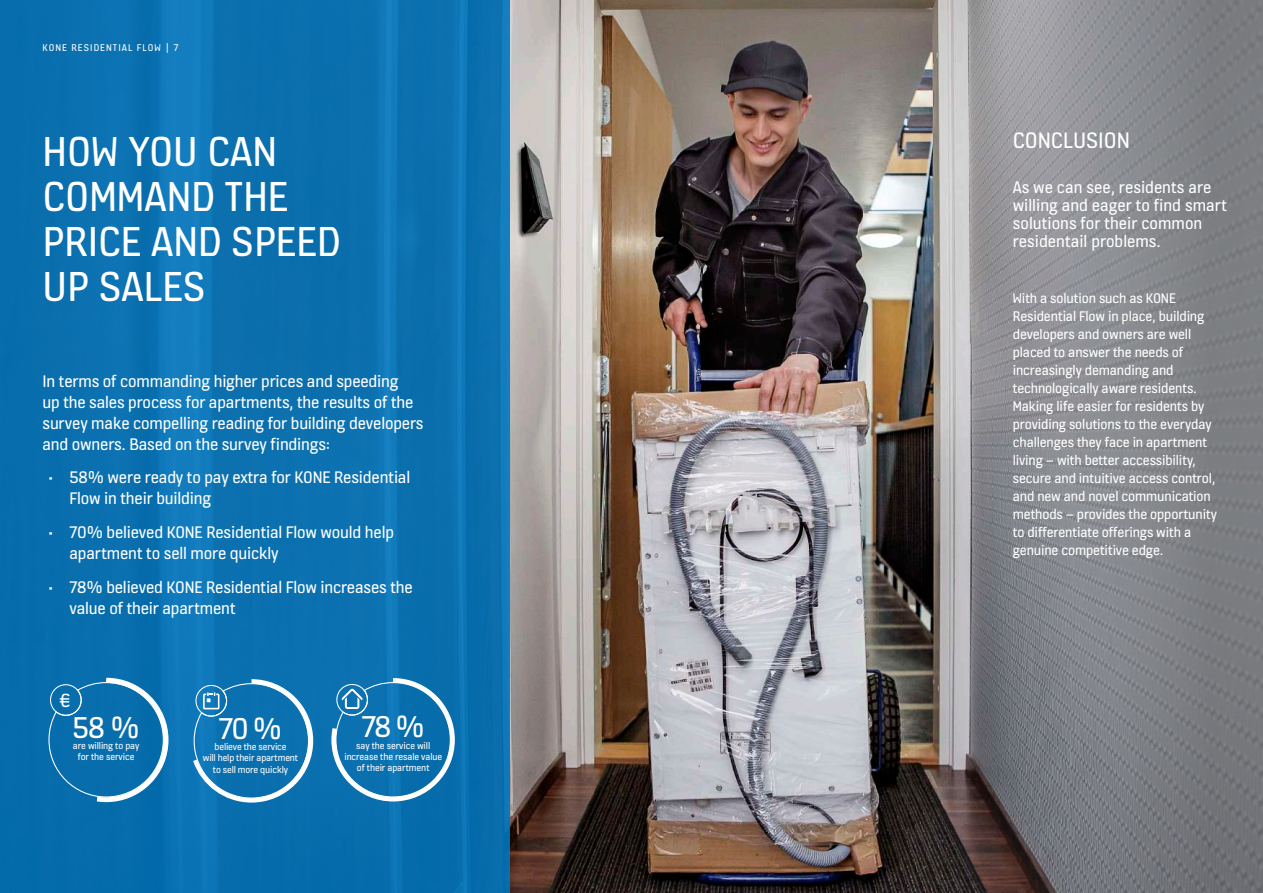
<style>
.page{position:relative;width:1263px;height:893px;background:#fff}
.page>*{position:absolute;margin:0;border:0;box-sizing:border-box;transform-origin:0 0}
.t1{font:45px/45px "KONE Information";color:#fff}
.t2{font:32.25px "KONE Information";color:#fff}
.t3{font:24px "KONE Information";color:#fff}
.t4{font:20.4px "KONE Information";color:#fff}
.t5{font:18px/21px "KONE Information";letter-spacing:-.01em;color:#fff}
.t6{font:15px/18px "KONE Information";letter-spacing:-.01em;color:#fff}
.t7{font:10.5px "KONE Information";letter-spacing:.1em;color:#fff}
.t8{font:10.35px/11.2px "KONE Information";letter-spacing:-.01em;color:#fff;text-align:center}
</style>
<div class="page">
<img style="left:510px;top:0;width:262px;height:893px">
<svg style="left:0;top:0;width:510px;height:893px;background:#0a70b0"></svg>
<img style="left:772px;top:0;width:491px;height:893px">
<svg style="left:331px;top:678px;width:124px;height:123px;background:#257fb7"></svg>
<svg style="left:48px;top:678px;width:120px;height:124px;background:#1d7ab3"></svg>
<div style="left:336px;top:684px;width:32px;height:32px;border:1px solid #fff;border-radius:50%"></div>
<div style="left:50px;top:684px;width:32px;height:32px;border:1px solid #fff;border-radius:50%"></div>
<svg style="left:193px;top:679px;width:120px;height:124px;background:#2480b9"></svg>
<p class="t7" style="left:43px;top:40px;width:137px">KONE RESIDENTIAL FLOW | 7</p>
<h1 class="t1" style="left:43px;top:127px;width:300px">HOW YOU CAN<br>COMMAND THE<br>PRICE AND SPEED<br>UP SALES</h1>
<p class="t5" style="left:43px;top:369px;width:383px">In terms of commanding higher prices and speeding<br>up the sales process for apartments, the results of the survey make compelling reading for building developers and owners. Based on the survey findings:</p>
<p class="t5" style="left:70px;top:466px;width:342px;text-indent:-21px">• 58% were ready to pay extra for KONE Residential<br>Flow in their building</p>
<p class="t5" style="left:70px;top:521px;width:326px;text-indent:-21px">• 70% believed KONE Residential Flow would help apartment to sell more quickly</p>
<p class="t5" style="left:70px;top:576px;width:345px;text-indent:-21px">• 78% believed KONE Residential Flow increases the value of their apartment</p>
<p class="t4" style="left:59px;top:687px;width:13px">€</p>
<h2 class="t2" style="left:72px;top:706px;width:69px">58 %</h2>
<p class="t8" style="left:73px;top:740px;width:68px">are willing to pay for the service</p>
<h2 class="t2" style="left:219px;top:707px;width:65px">70 %</h2>
<p class="t8" style="left:203px;top:752px;width:97px">will help their apartment to sell more quickly</p>
<p class="t8" style="left:215px;top:740px;width:74px">believe the service</p>
<h2 class="t2" style="left:362px;top:706px;width:65px">78 %</h2>
<p class="t8" style="left:344px;top:751px;width:99px">increase the resale value of their apartment</p>
<p class="t8" style="left:356px;top:739px;width:75px">say the service will</p>
<h3 class="t3" style="left:1013px;top:125px;width:119px">CONCLUSION</h3>
<p class="t5" style="left:1013px;top:177px;width:216px;line-height:18px">As we can see, residents are willing and eager to find smart solutions for their common residentail problems.</p>
<p class="t6" style="left:1013px;top:288px;width:206px">With a solution such as KONE Residential Flow in place, building developers and owners are well placed to answer the needs of increasingly demanding and technologically aware residents.<br>Making life easier for residents by providing solutions to the everyday challenges they face in apartment living – with better accessibility, secure and intuitive access control, and new and novel communication methods – provides the opportunity to differentiate offerings with a genuine competitive edge.</p>
</div>
